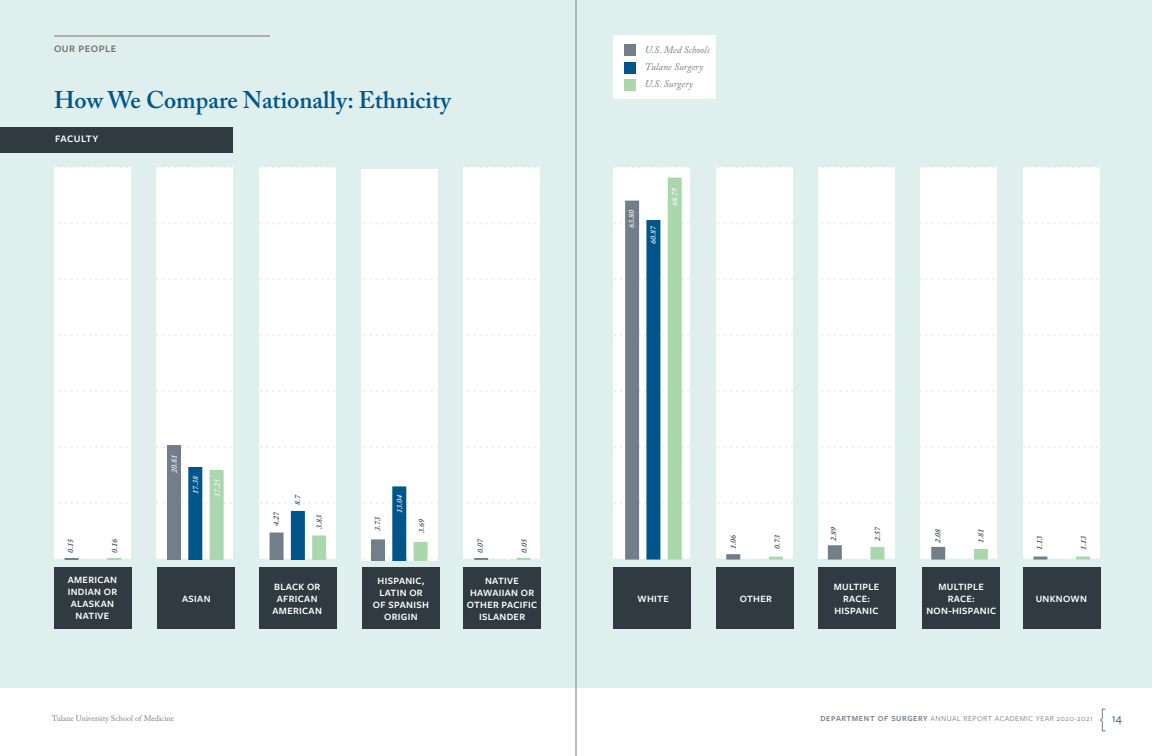
<style>
.page{position:relative;width:1152px;height:756px;background:#fff}
.page>*{position:absolute;margin:0;border:0;box-sizing:border-box;transform-origin:0 0}
.t1{font:600 24px "Adobe Caslon Pro";color:#00568a}
.t2{font:12px "Freight Sans Pro";color:#00568a}
.t3{font:600 10.3px "Freight Sans Pro";letter-spacing:.05em;color:#7c726b}
.t4{font:600 10.3px "Freight Sans Pro";letter-spacing:.045em;color:#fff}
.t5{font:600 10px/12px "Freight Sans Pro";letter-spacing:.03em;color:#fff;text-align:center}
.t6{font:italic 10px "Adobe Caslon Pro";color:#727f8a}
.t7{font:italic 600 8px "Adobe Caslon Pro";letter-spacing:-.015em;color:#2f3b41}
.t8{font:8px "Freight Sans Pro";letter-spacing:.05em;color:#727f8a}
.t9{font:italic 600 8px "Adobe Caslon Pro";color:#fff}
.t10{font:8px "Adobe Caslon Pro";color:#727f8a}
.s1{font-weight:600}
</style>
<div class="page">
<div style="left:0;top:0;width:1152px;height:687px;background:#dfefed"></div>
<div style="left:54px;top:168px;width:76px;height:391px;background:#fff"></div>
<div style="left:157px;top:168px;width:76px;height:391px;background:#fff"></div>
<div style="left:259px;top:168px;width:76px;height:391px;background:#fff"></div>
<div style="left:362px;top:169px;width:76px;height:392px;background:#fff"></div>
<div style="left:464px;top:167px;width:76px;height:392px;background:#fff"></div>
<div style="left:614px;top:168px;width:76px;height:391px;background:#fff"></div>
<div style="left:716px;top:168px;width:76px;height:391px;background:#fff"></div>
<div style="left:818px;top:168px;width:76px;height:391px;background:#fff"></div>
<div style="left:921px;top:168px;width:76px;height:391px;background:#fff"></div>
<div style="left:1023px;top:167px;width:76px;height:392px;background:#fff"></div>
<div style="left:54px;top:568px;width:78px;height:61px;background:#2f3b41"></div>
<div style="left:157px;top:568px;width:78px;height:61px;background:#2f3b41"></div>
<div style="left:259px;top:568px;width:78px;height:61px;background:#2f3b41"></div>
<div style="left:363px;top:568px;width:77px;height:61px;background:#2f3b41"></div>
<div style="left:464px;top:568px;width:77px;height:61px;background:#2f3b41"></div>
<div style="left:613px;top:568px;width:78px;height:61px;background:#2f3b41"></div>
<div style="left:716px;top:568px;width:78px;height:61px;background:#2f3b41"></div>
<div style="left:818px;top:568px;width:78px;height:61px;background:#2f3b41"></div>
<div style="left:922px;top:568px;width:78px;height:61px;background:#2f3b41"></div>
<div style="left:1023px;top:568px;width:78px;height:61px;background:#2f3b41"></div>
<svg style="left:54px;top:166px;width:1046px;height:2px"></svg>
<svg style="left:59px;top:502px;width:1041px;height:2px"></svg>
<svg style="left:59px;top:446px;width:1041px;height:2px"></svg>
<svg style="left:58px;top:390px;width:1042px;height:2px"></svg>
<svg style="left:58px;top:334px;width:1042px;height:2px"></svg>
<svg style="left:54px;top:278px;width:1046px;height:2px"></svg>
<svg style="left:54px;top:222px;width:1046px;height:2px"></svg>
<svg style="left:1100px;top:709px;width:6px;height:22px"></svg>
<hr style="left:576px;top:0;width:1px;height:756px;background:#727f8a">
<hr style="left:54px;top:36px;width:216px;height:1px;background:#7c726b">
<div style="left:167px;top:445px;width:14px;height:115px;background:#727f8a"></div>
<div style="left:188px;top:467px;width:14px;height:93px;background:#00568a"></div>
<div style="left:210px;top:470px;width:14px;height:90px;background:#aad7ab"></div>
<div style="left:270px;top:533px;width:14px;height:27px;background:#727f8a"></div>
<div style="left:291px;top:511px;width:14px;height:49px;background:#00568a"></div>
<div style="left:312px;top:535px;width:14px;height:25px;background:#aad7ab"></div>
<div style="left:371px;top:539px;width:14px;height:22px;background:#727f8a"></div>
<div style="left:392px;top:486px;width:14px;height:75px;background:#00568a"></div>
<div style="left:414px;top:542px;width:14px;height:19px;background:#aad7ab"></div>
<div style="left:726px;top:554px;width:14px;height:6px;background:#727f8a"></div>
<hr style="left:769px;top:557px;width:14px;height:3px;background:#aad7ab">
<div style="left:828px;top:545px;width:14px;height:15px;background:#727f8a"></div>
<div style="left:870px;top:547px;width:14px;height:13px;background:#aad7ab"></div>
<div style="left:931px;top:547px;width:14px;height:13px;background:#727f8a"></div>
<div style="left:974px;top:549px;width:14px;height:11px;background:#aad7ab"></div>
<hr style="left:1033px;top:557px;width:14px;height:3px;background:#727f8a">
<hr style="left:1076px;top:557px;width:14px;height:3px;background:#aad7ab">
<div style="left:614px;top:36px;width:102px;height:63px;background:#fff"></div>
<div style="left:625px;top:45px;width:11px;height:11px;background:#727f8a"></div>
<div style="left:624px;top:63px;width:11px;height:11px;background:#00568a"></div>
<div style="left:625px;top:79px;width:11px;height:12px;background:#aad7ab"></div>
<div style="left:625px;top:201px;width:14px;height:359px;background:#727f8a"></div>
<div style="left:646px;top:220px;width:14px;height:340px;background:#00568a"></div>
<div style="left:668px;top:178px;width:14px;height:382px;background:#aad7ab"></div>
<svg style="left:59px;top:558px;width:1041px;height:2px"></svg>
<div style="left:0;top:127px;width:233px;height:25px;background:#2f3b41"></div>
<p class="t3" style="left:54px;top:42px;width:64px">OUR PEOPLE</p>
<p class="t1" style="left:54px;top:86px;width:398px">How We Compare Nationally: Ethnicity</p>
<p class="t4" style="left:55px;top:132px;width:45px">FACULTY</p>
<p class="t9" style="left:169px;top:473px;width:20px;rotate:-90deg">20.81</p>
<p class="t6" style="left:645px;top:44px;width:66px">U.S. Med Schools</p>
<p class="t6" style="left:645px;top:61px;width:60px">Tulane Surgery</p>
<p class="t6" style="left:645px;top:78px;width:50px">U.S. Surgery</p>
<p class="t9" style="left:627px;top:228px;width:20px;rotate:-90deg">63.80</p>
<p class="t9" style="left:648px;top:244px;width:20px;rotate:-90deg">60.87</p>
<p class="t9" style="left:670px;top:206px;width:20px;rotate:-90deg">68.79</p>
<p class="t9" style="left:191px;top:494px;width:20px;rotate:-90deg">17.38</p>
<p class="t9" style="left:212px;top:497px;width:20px;rotate:-90deg">17.25</p>
<p class="t7" style="left:293px;top:505px;width:12px;rotate:-90deg">8.7</p>
<p class="t9" style="left:395px;top:513px;width:20px;rotate:-90deg">13.04</p>
<p class="t7" style="left:271px;top:526px;width:16px;rotate:-90deg">4.27</p>
<p class="t7" style="left:314px;top:529px;width:16px;rotate:-90deg">3.83</p>
<p class="t7" style="left:373px;top:531px;width:16px;rotate:-90deg">3.73</p>
<p class="t7" style="left:417px;top:533px;width:16px;rotate:-90deg">3.69</p>
<p class="t7" style="left:829px;top:541px;width:16px;rotate:-90deg">2.89</p>
<p class="t7" style="left:873px;top:541px;width:16px;rotate:-90deg">2.57</p>
<p class="t7" style="left:933px;top:543px;width:16px;rotate:-90deg">2.08</p>
<p class="t7" style="left:976px;top:543px;width:16px;rotate:-90deg">1.81</p>
<p class="t7" style="left:66px;top:553px;width:16px;rotate:-90deg">0.15</p>
<p class="t7" style="left:110px;top:553px;width:16px;rotate:-90deg">0.16</p>
<p class="t7" style="left:475px;top:553px;width:16px;rotate:-90deg">0.07</p>
<p class="t7" style="left:519px;top:553px;width:16px;rotate:-90deg">0.05</p>
<p class="t7" style="left:728px;top:549px;width:16px;rotate:-90deg">1.06</p>
<p class="t7" style="left:772px;top:549px;width:16px;rotate:-90deg">0.73</p>
<p class="t7" style="left:1035px;top:550px;width:16px;rotate:-90deg">1.13</p>
<p class="t7" style="left:1079px;top:550px;width:16px;rotate:-90deg">1.13</p>
<p class="t5" style="left:68px;top:573px;width:51px">AMERICAN<br>INDIAN OR<br>ALASKAN<br>NATIVE</p>
<p class="t5" style="left:378px;top:575px;width:48px">HISPANIC,</p>
<p class="t5" style="left:379px;top:587px;width:45px">LATIN OR</p>
<p class="t5" style="left:373px;top:599px;width:58px">OF SPANISH<br>ORIGIN</p>
<p class="t5" style="left:467px;top:575px;width:72px">NATIVE<br>HAWAIIAN OR<br>OTHER PACIFIC<br>ISLANDER</p>
<p class="t5" style="left:273px;top:581px;width:51px">BLACK OR<br>AFRICAN<br>AMERICAN</p>
<p class="t5" style="left:834px;top:581px;width:47px">MULTIPLE</p>
<p class="t5" style="left:843px;top:593px;width:28px">RACE:</p>
<p class="t5" style="left:835px;top:605px;width:46px">HISPANIC</p>
<p class="t5" style="left:938px;top:581px;width:47px">MULTIPLE</p>
<p class="t5" style="left:948px;top:593px;width:28px">RACE:</p>
<p class="t5" style="left:926px;top:605px;width:71px">NON-HISPANIC</p>
<p class="t5" style="left:182px;top:593px;width:30px">ASIAN</p>
<p class="t5" style="left:638px;top:593px;width:33px">WHITE</p>
<p class="t5" style="left:1036px;top:593px;width:53px">UNKNOWN</p>
<p class="t5" style="left:740px;top:593px;width:34px">OTHER</p>
<p class="t10" style="left:52px;top:714px;width:124px">Tulane University School of Medicine</p>
<p class="t8" style="left:820px;top:713px;width:274px"><span class="s1">DEPARTMENT OF SURGERY</span> ANNUAL REPORT ACADEMIC YEAR 2020-2021</p>
<p class="t2" style="left:1112px;top:710px;width:11px">14</p>
</div>
